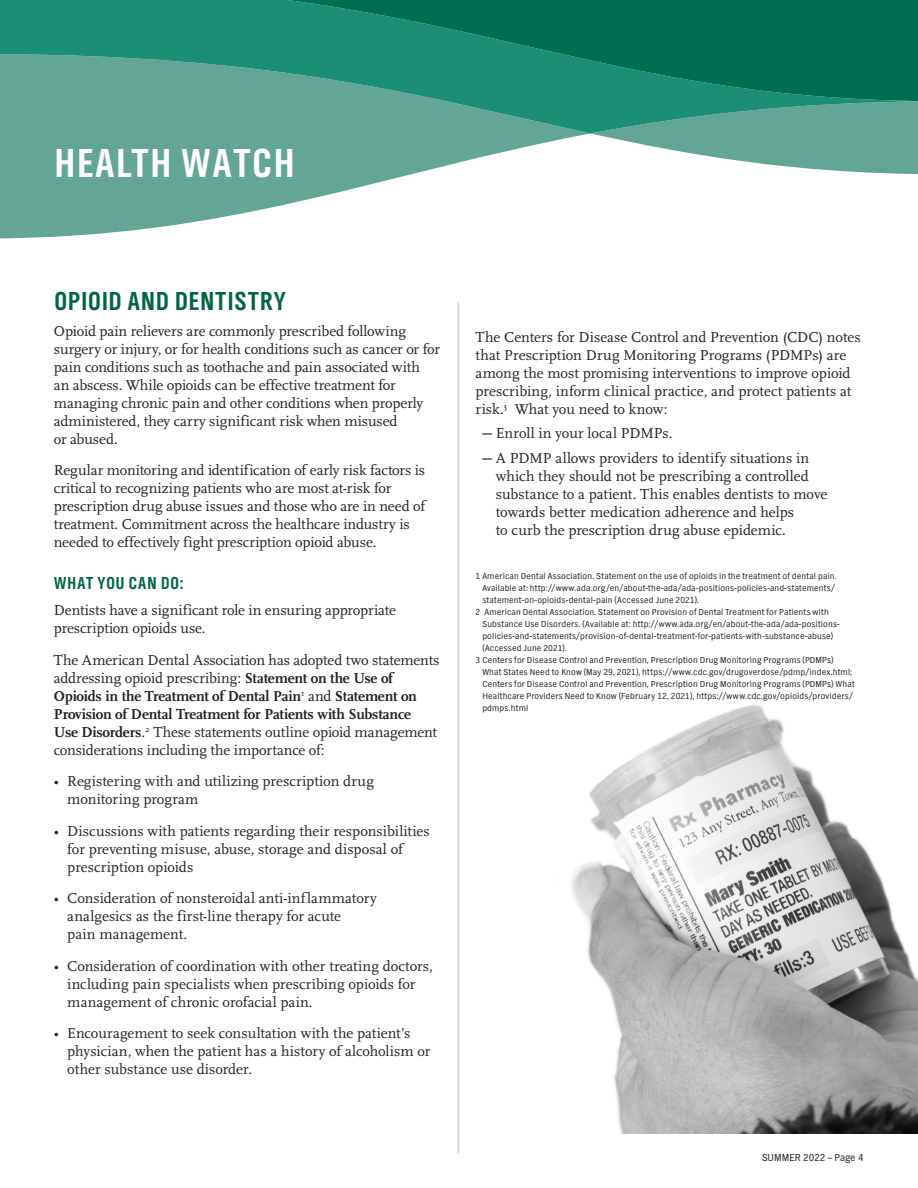
<style>
.page{position:relative;width:918px;height:1188px;background:#fff}
.page>*{position:absolute;margin:0;border:0;box-sizing:border-box;transform-origin:0 0}
.t1{font:42px "TV Nord EF Bold Con";letter-spacing:.055em;color:#fff}
.t2{font:27px "TV Nord EF Bold Con";letter-spacing:.04em;color:#006548}
.t3{font:18px "TV Nord EF Bold Con";letter-spacing:.055em;color:#006548}
.t4{font:15px/18px "Scala";letter-spacing:-.005em;color:#231f20}
.t5{font:10.5px "TV Nord EF";color:#231f20}
.t6{font:9px "TV Nord EF";letter-spacing:.015em;color:#231f20}
.s1{font-weight:700}
.s2{font-family:"TV Nord EF"}
</style>
<div class="page">
<img style="left:457px;top:601px;width:461px;height:533px">
<svg style="left:0;top:133px;width:590px;height:105px;fill:#64a695"></svg>
<svg style="left:590px;top:133px;width:328px;height:41px"></svg>
<svg style="left:0;top:101px;width:918px;height:32px;background:#55a18e"></svg>
<svg style="left:0;top:0;width:918px;height:101px;background:#1c856c"></svg>
<hr style="left:458px;top:303px;width:1px;height:850px;background:#c2d7ce">
<h2 class="t1" style="left:55px;top:138px;width:241px">HEALTH WATCH</h2>
<h3 class="t2" style="left:54px;top:285px;width:233px">OPIOID AND DENTISTRY</h3>
<p class="t4" style="left:54px;top:322px;width:388px">Opioid pain relievers are commonly prescribed following surgery or injury, or for health conditions such as cancer or for pain conditions such as toothache and pain associated with<br>an abscess. While opioids can be effective treatment for managing chronic pain and other conditions when properly administered, they carry significant risk when misused<br>or abused.</p>
<p class="t4" style="left:54px;top:462px;width:373px">Regular monitoring and identification of early risk factors is critical to recognizing patients who are most at-risk for prescription drug abuse issues and those who are in need of treatment. Commitment across the healthcare industry is needed to effectively fight prescription opioid abuse.</p>
<h3 class="t3" style="left:54px;top:573px;width:130px">WHAT YOU CAN DO:</h3>
<p class="t4" style="left:54px;top:602px;width:344px">Dentists have a significant role in ensuring appropriate prescription opioids use.</p>
<p class="t4" style="left:54px;top:651px;width:387px">The American Dental Association has adopted two statements addressing opioid prescribing: <span class="s1">Statement on the Use of Opioids in the Treatment of Dental Pain</span><sup>1</sup> and <span class="s1">Statement on Provision of Dental Treatment for Patients with Substance<br>Use Disorders</span>.<sup>2</sup> These statements outline opioid management considerations including the importance of:</p>
<p class="t4" style="left:67px;top:773px;width:308px;text-indent:-14px">• Registering with and utilizing prescription drug monitoring program</p>
<p class="t4" style="left:67px;top:822px;width:364px;text-indent:-14px">• Discussions with patients regarding their responsibilities for preventing misuse, abuse, storage and disposal of prescription opioids</p>
<p class="t4" style="left:67px;top:890px;width:311px;text-indent:-14px">• Consideration of nonsteroidal anti-inflammatory analgesics as the first-line therapy for acute<br>pain management.</p>
<p class="t4" style="left:67px;top:957px;width:367px;text-indent:-14px">• Consideration of coordination with other treating doctors, including pain specialists when prescribing opioids for management of chronic orofacial pain.</p>
<p class="t4" style="left:67px;top:1025px;width:365px;text-indent:-14px">• Encouragement to seek consultation with the patient’s physician, when the patient has a history of alcoholism or other substance use disorder.</p>
<p class="t4" style="left:476px;top:328px;width:387px">The Centers for Disease Control and Prevention (CDC) notes that Prescription Drug Monitoring Programs (PDMPs) are among the most promising interventions to improve opioid prescribing, inform clinical practice, and protect patients at risk.<sup>3</sup> What you need to know:</p>
<p class="t4" style="left:482px;top:425px;width:192px"><span class="s2">—</span> Enroll in your local PDMPs.</p>
<p class="t4" style="left:496px;top:449px;width:333px;text-indent:-14px"><span class="s2">—</span> A PDMP allows providers to identify situations in which they should not be prescribing a controlled substance to a patient. This enables dentists to move towards better medication adherence and helps<br>to curb the prescription drug abuse epidemic.</p>
<p class="t6" style="left:476px;top:571px;width:363px">1 American Dental Association. Statement on the use of opioids in the treatment of dental pain.</p>
<p class="t6" style="left:482px;top:583px;width:354px">Available at: http://www.ada.org/en/about-the-ada/ada-positions-policies-and-statements/</p>
<p class="t6" style="left:482px;top:595px;width:218px">statement-on-opioids-dental-pain (Accessed June 2021).</p>
<p class="t6" style="left:476px;top:607px;width:355px">2 American Dental Association. Statement on Provision of Dental Treatment for Patients with</p>
<p class="t6" style="left:482px;top:619px;width:359px">Substance Use Disorders. (Available at: http://www.ada.org/en/about-the-ada/ada-positions-</p>
<p class="t6" style="left:482px;top:631px;width:352px">policies-and-statements/provision-of-dental-treatment-for-patients-with-substance-abuse)</p>
<p class="t6" style="left:482px;top:643px;width:86px">(Accessed June 2021).</p>
<p class="t6" style="left:476px;top:655px;width:360px">3 Centers for Disease Control and Prevention, Prescription Drug Monitoring Programs (PDMPs)</p>
<p class="t6" style="left:482px;top:667px;width:371px">What States Need to Know (May 29, 2021), https://www.cdc.gov/drugoverdose/pdmp/index.html;</p>
<p class="t6" style="left:482px;top:679px;width:374px">Centers for Disease Control and Prevention, Prescription Drug Monitoring Programs (PDMPs) What</p>
<p class="t6" style="left:482px;top:691px;width:373px">Healthcare Providers Need to Know (February 12, 2021), https://www.cdc.gov/opioids/providers/</p>
<p class="t6" style="left:482px;top:703px;width:47px">pdmps.html</p>
<p class="t5" style="left:762px;top:1152px;width:103px">SUMMER 2022 – Page 4</p>
</div>
